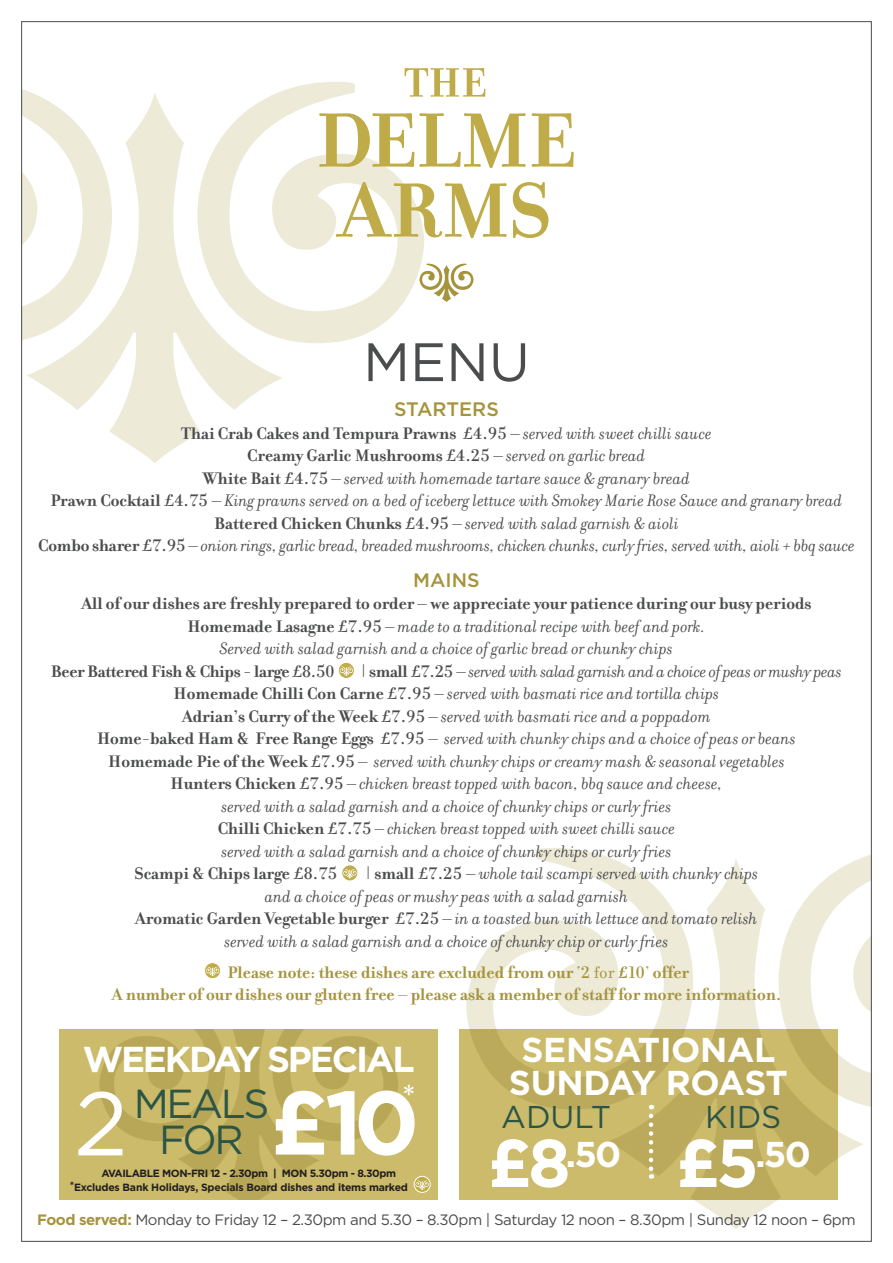
<style>
.page{position:relative;width:893px;height:1263px;background:#fff}
.page>*{position:absolute;margin:0;border:0;box-sizing:border-box;transform-origin:0 0}
.t1{font:700 90px "Gotham";color:#fff}
.t2{font:90px "Gotham";color:#fff}
.t3{font:54px "Gotham";color:#4b4c4d}
.t4{font:40.5px/36px "Gotham";letter-spacing:-.06em;color:#2c5546;text-align:center}
.t5{font:700 36px "Gotham";letter-spacing:-.06em;color:#fff}
.t6{font:700 35.85px "Gotham";color:#fff}
.t7{font:700 34.5px/33px "Gotham";letter-spacing:-.01em;color:#fff;text-align:center}
.t8{font:31.5px "Gotham";color:#2c5546}
.t9{font:600 24px "Gill Sans";color:#fff}
.t10{font:500 19.5px "Gotham";color:#a5943c}
.t11{font:italic 18px/22.5px "Filosofia";color:#4b4c4d;text-align:center}
.t12{font:700 18px/22.5px "Filosofia";color:#a5943c}
.t13{font:700 18px "Filosofia";color:#4b4c4d}
.t14{font:italic 18px "Filosofia";letter-spacing:-.02em;color:#4b4c4d}
.t15{font:700 18px "Filosofia";letter-spacing:-.02em;color:#4b4c4d}
.t16{font:15px "Gotham";letter-spacing:-.03em;color:#4b4c4d}
.t17{font:700 10.5px/13.5px "Gotham";letter-spacing:-.02em;color:#231f20}
.s1{font-weight:700;font-style:normal}
.s2{font-family:"Filosofia Unicase";font-style:normal}
.s3{font-family:"Filosofia Unicase";font-weight:400}
.s4{font-weight:400}
.s5{font-size:67.5px}
.s6{font-weight:700;color:#a5943c}
</style>
<div class="page">
<svg style="left:23px;top:82px;width:401px;height:381px"></svg>
<svg style="left:466px;top:848px;width:404px;height:381px"></svg>
<svg style="left:419px;top:264px;width:54px;height:38px"></svg>
<svg style="left:338px;top:662px;width:16px;height:16px"></svg>
<div style="left:338px;top:662px;width:17px;height:17px;border:1px solid #fff;border-radius:50%"></div>
<svg style="left:340px;top:666px;width:13px;height:10px"></svg>
<svg style="left:342px;top:865px;width:16px;height:16px"></svg>
<div style="left:341px;top:864px;width:17px;height:17px;border:1px solid #fff;border-radius:50%"></div>
<svg style="left:343px;top:869px;width:14px;height:9px"></svg>
<svg style="left:204px;top:963px;width:17px;height:16px"></svg>
<div style="left:204px;top:962px;width:17px;height:17px;border:1px solid #fff;border-radius:50%"></div>
<svg style="left:206px;top:967px;width:13px;height:9px"></svg>
<div style="left:60px;top:1029px;width:378px;height:170px;background:#cbbb6b"></div>
<svg style="left:99px;top:1029px;width:299px;height:170px"></svg>
<div style="left:459px;top:1029px;width:379px;height:170px;background:linear-gradient(to right,#c9b96a,#bfae5f)"></div>
<svg style="left:649px;top:1116px;width:4px;height:63px"></svg>
<svg style="left:414px;top:1176px;width:16px;height:16px"></svg>
<div style="left:414px;top:1176px;width:17px;height:17px;border:1px solid #fff;border-radius:50%"></div>
<svg style="left:415px;top:1180px;width:14px;height:10px"></svg>
<svg style="left:404px;top:68px;width:81px;height:29px"></svg>
<svg style="left:319px;top:113px;width:207px;height:55px"></svg>
<svg style="left:532px;top:113px;width:42px;height:54px"></svg>
<svg style="left:336px;top:182px;width:171px;height:56px"></svg>
<svg style="left:513px;top:182px;width:35px;height:56px"></svg>
<h2 class="t3" style="left:363px;top:332px;width:168px">MENU</h2>
<p class="t10" style="left:394px;top:398px;width:106px">STARTERS</p>
<p class="t11" style="left:38px;top:422px;width:818px"><span class="s1">Thai Crab Cakes and Tempura Prawns</span> <span class="s2">£4.95</span> – served with sweet chilli sauce<br><span class="s1">Creamy Garlic Mushrooms</span> <span class="s2">£4.25</span> – served on garlic bread<br><span class="s1">White Bait</span> <span class="s2">£4.75</span> – served with homemade tartare sauce &amp; granary bread<br><span class="s1">Prawn Cocktail</span> <span class="s2">£4.75</span> – King prawns served on a bed of iceberg lettuce with Smokey Marie Rose Sauce and granary bread <span class="s1">Battered Chicken Chunks</span> <span class="s2">£4.95</span> – served with salad garnish &amp; aioli<br><span class="s1">Combo sharer</span> <span class="s2">£7.95</span> – onion rings, garlic bread, breaded mushrooms, chicken chunks, curly fries, served with, aioli + bbq sauce</p>
<p class="t10" style="left:413px;top:569px;width:68px">MAINS</p>
<p class="t13" style="left:81px;top:593px;width:732px">All of our dishes are freshly prepared to order – we appreciate your patience during our busy periods</p>
<p class="t11" style="left:187px;top:615px;width:520px"><span class="s1">Homemade Lasagne</span> <span class="s2">£7.95</span> – made to a traditional recipe with beef and pork.</p>
<p class="t11" style="left:220px;top:638px;width:455px">Served with salad garnish and a choice of garlic bread or chunky chips</p>
<p class="t15" style="left:51px;top:660px;width:285px">Beer Battered Fish &amp; Chips - large <span class="s3">£8.50</span></p>
<p class="t14" style="left:361px;top:661px;width:482px"><span class="s2">|</span> <span class="s1">small</span> <span class="s2">£7.25</span> – served with salad garnish and a choice of peas or mushy peas</p>
<p class="t11" style="left:174px;top:683px;width:547px"><span class="s1">Homemade Chilli Con Carne</span> <span class="s2">£7.95</span> – served with basmati rice and tortilla chips</p>
<p class="t11" style="left:182px;top:705px;width:530px"><span class="s1">Adrian’s Curry of the Week</span> <span class="s2">£7.95</span> – served with basmati rice and a poppadom</p>
<p class="t11" style="left:97px;top:728px;width:700px"><span class="s1">Home-baked Ham &amp; Free Range Eggs</span> <span class="s2">£7.95</span> – served with chunky chips and a choice of peas or beans</p>
<p class="t11" style="left:108px;top:750px;width:678px"><span class="s1">Homemade Pie of the Week</span> <span class="s2">£7.95</span> – served with chunky chips or creamy mash &amp; seasonal vegetables</p>
<p class="t11" style="left:171px;top:773px;width:553px"><span class="s1">Hunters Chicken</span> <span class="s2">£7.95</span> – chicken breast topped with bacon, bbq sauce and cheese,</p>
<p class="t11" style="left:221px;top:795px;width:452px">served with a salad garnish and a choice of chunky chips or curly fries</p>
<p class="t11" style="left:218px;top:818px;width:459px"><span class="s1">Chilli Chicken</span> <span class="s2">£7.75</span> – chicken breast topped with sweet chilli sauce</p>
<p class="t11" style="left:221px;top:840px;width:452px">served with a salad garnish and a choice of chunky chips or curly fries</p>
<p class="t13" style="left:135px;top:863px;width:204px">Scampi &amp; Chips large <span class="s3">£8.75</span></p>
<p class="t11" style="left:366px;top:863px;width:394px"><span class="s2">|</span> <span class="s1">small</span> <span class="s2">£7.25</span> – whole tail scampi served with chunky chips</p>
<p class="t11" style="left:265px;top:885px;width:365px">and a choice of peas or mushy peas with a salad garnish</p>
<p class="t11" style="left:135px;top:908px;width:624px"><span class="s1">Aromatic Garden Vegetable burger</span> <span class="s2">£7.25</span> – in a toasted bun with lettuce and tomato relish</p>
<p class="t11" style="left:224px;top:930px;width:445px">served with a salad garnish and a choice of chunky chip or curly fries</p>
<p class="t12" style="left:112px;top:961px;width:671px;text-indent:116px">Please note: these dishes are excluded from our <span class="s4">‘</span><span class="s3">2</span> <span class="s4">for</span> £<span class="s3">10</span><span class="s4">’</span> offer<br>A number of our dishes our gluten free – please ask a member of staff for more information.</p>
<h3 class="t5" style="left:83px;top:1038px;width:333px">WEEKDAY SPECIAL</h3>
<h1 class="t2" style="left:74px;top:1074px;width:55px">2</h1>
<h3 class="t4" style="left:134px;top:1085px;width:137px">MEALS<br>FOR</h3>
<h3 class="t9" style="left:404px;top:1080px;width:12px">*</h3>
<h1 class="t1" style="left:270px;top:1071px;width:151px">£10</h1>
<p class="t17" style="left:70px;top:1166px;width:340px;text-indent:32px">AVAILABLE MON-FRI 12 - 2.30pm | MON 5.30pm - 8.30pm *Excludes Bank Holidays, Specials Board dishes and items marked</p>
<h3 class="t7" style="left:509px;top:1032px;width:280px">SENSATIONAL<br>SUNDAY ROAST</h3>
<h3 class="t8" style="left:501px;top:1099px;width:112px">ADULT</h3>
<h3 class="t8" style="left:705px;top:1099px;width:78px">KIDS</h3>
<h3 class="t6" style="left:488px;top:1133px;width:324px"><span class="s5">£8</span>.50 <span class="s5">£5</span>.50</h3>
<p class="t16" style="left:37px;top:1211px;width:820px"><span class="s6">Food served:</span> Monday to Friday 12 – 2.30pm and 5.30 – 8.30pm | Saturday 12 noon – 8.30pm | Sunday 12 noon – 6pm</p>
</div>
